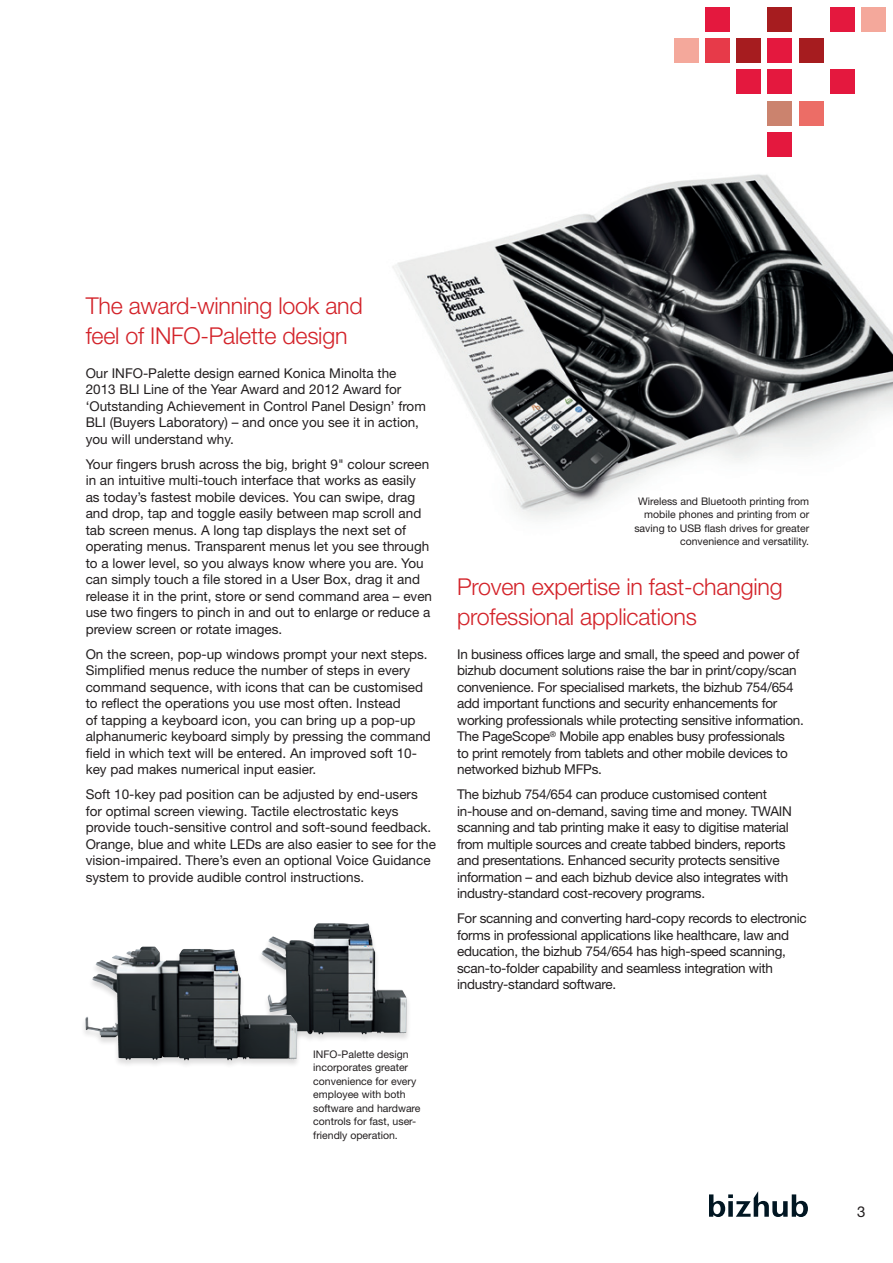
<style>
.page{position:relative;width:893px;height:1263px;background:#fff}
.page>*{position:absolute;margin:0;border:0;box-sizing:border-box;transform-origin:0 0}
.t1{font:300 23.25px/30px "Helvetica Neue LT Std";letter-spacing:-.01em;color:#d32229}
.t2{font:15px "Helvetica Neue LT Std";color:#231f20}
.t3{font:13.5px/16.5px "Helvetica Neue LT Std";color:#231f20}
.t4{font:13.5px/16.5px "Helvetica Neue LT Std";letter-spacing:-.02em;color:#231f20}
.t5{font:10.5px/13.5px "Helvetica Neue LT Std";color:#231f20}
</style>
<div class="page">
<svg style="left:709px;top:1191px;width:99px;height:26px"></svg>
<img style="left:392px;top:174px;width:501px;height:345px">
<div style="left:736px;top:69px;width:25px;height:25px;background:#e4183e"></div>
<div style="left:736px;top:38px;width:25px;height:25px;background:#a61c1f"></div>
<div style="left:767px;top:69px;width:25px;height:25px;background:#e4183e"></div>
<div style="left:767px;top:38px;width:25px;height:25px;background:#e4183e"></div>
<div style="left:767px;top:101px;width:25px;height:24px;background:#cb836e"></div>
<div style="left:767px;top:132px;width:25px;height:25px;background:#e4183e"></div>
<div style="left:799px;top:101px;width:24px;height:24px;background:#ec6d66"></div>
<div style="left:799px;top:38px;width:24px;height:25px;background:#a61c1f"></div>
<div style="left:830px;top:69px;width:25px;height:25px;background:#e4183e"></div>
<div style="left:830px;top:7px;width:25px;height:25px;background:#e4183e"></div>
<div style="left:861px;top:7px;width:25px;height:25px;background:#f4a89b"></div>
<div style="left:767px;top:7px;width:25px;height:25px;background:#a61c1f"></div>
<div style="left:705px;top:38px;width:25px;height:25px;background:#e73a49"></div>
<div style="left:674px;top:38px;width:25px;height:25px;background:#f4a89b"></div>
<div style="left:705px;top:7px;width:25px;height:25px;background:#e4183e"></div>
<div style="left:257px;top:923px;width:154px;height:120px;background:#231f20;opacity:.15"></div>
<img style="left:261px;top:923px;width:117px;height:111px">
<div style="left:81px;top:946px;width:221px;height:123px;background:#231f20;opacity:.15"></div>
<img style="left:117px;top:946px;width:26px;height:13px">
<h1 class="t1" style="left:86px;top:290px;width:279px">The award-winning look and feel of INFO-Palette design</h1>
<p class="t3" style="left:86px;top:364px;width:342px">Our INFO-Palette design earned Konica Minolta the 2013 BLI Line of the Year Award and 2012 Award for ‘Outstanding Achievement in Control Panel Design’ from BLI (Buyers Laboratory) – and once you see it in action, you will understand why.</p>
<p class="t3" style="left:86px;top:455px;width:348px">Your fingers brush across the big, bright 9" colour screen in an intuitive multi-touch interface that works as easily as today’s fastest mobile devices. You can swipe, drag and drop, tap and toggle easily between map scroll and tab screen menus. A long tap displays the next set of operating menus. Transparent menus let you see through to a lower level, so you always know where you are. You can simply touch a file stored in a User Box, drag it and release it in the print, store or send command area – even use two fingers to pinch in and out to enlarge or reduce a preview screen or rotate images.</p>
<p class="t3" style="left:86px;top:645px;width:347px">On the screen, pop-up windows prompt your next steps.<br>Simplified menus reduce the number of steps in every command sequence, with icons that can be customised to reflect the operations you use most often. Instead<br>of tapping a keyboard icon, you can bring up a pop-up alphanumeric keyboard simply by pressing the command field in which text will be entered. An improved soft 10- key pad makes numerical input easier.</p>
<p class="t3" style="left:86px;top:786px;width:352px">Soft 10-key pad position can be adjusted by end-users for optimal screen viewing. Tactile electrostatic keys provide touch-sensitive control and soft-sound feedback.<br>Orange, blue and white LEDs are also easier to see for the vision-impaired. There’s even an optional Voice Guidance system to provide audible control instructions.</p>
<p class="t5" style="left:634px;top:494px;width:176px;text-align:right">Wireless and Bluetooth printing from mobile phones and printing from or saving to USB flash drives for greater convenience and versatility.</p>
<h1 class="t1" style="left:457px;top:571px;width:327px">Proven expertise in fast-changing professional applications</h1>
<p class="t4" style="left:457px;top:645px;width:348px">In business offices large and small, the speed and power of bizhub document solutions raise the bar in print/copy/scan convenience. For specialised markets, the bizhub 754/654 add important functions and security enhancements for working professionals while protecting sensitive information.<br>The PageScope<sup>®</sup> Mobile app enables busy professionals<br>to print remotely from tablets and other mobile devices to networked bizhub MFPs.</p>
<p class="t4" style="left:457px;top:786px;width:336px">The bizhub 754/654 can produce customised content in-house and on-demand, saving time and money. TWAIN scanning and tab printing make it easy to digitise material from multiple sources and create tabbed binders, reports and presentations. Enhanced security protects sensitive information – and each bizhub device also integrates with industry-standard cost-recovery programs.</p>
<p class="t4" style="left:457px;top:910px;width:351px">For scanning and converting hard-copy records to electronic forms in professional applications like healthcare, law and education, the bizhub 754/654 has high-speed scanning, scan-to-folder capability and seamless integration with industry-standard software.</p>
<p class="t5" style="left:313px;top:1047px;width:109px">INFO-Palette design incorporates greater convenience for every employee with both software and hardware controls for fast, user&shy;friendly operation.</p>
<p class="t2" style="left:857px;top:1203px;width:10px">3</p>
</div>
